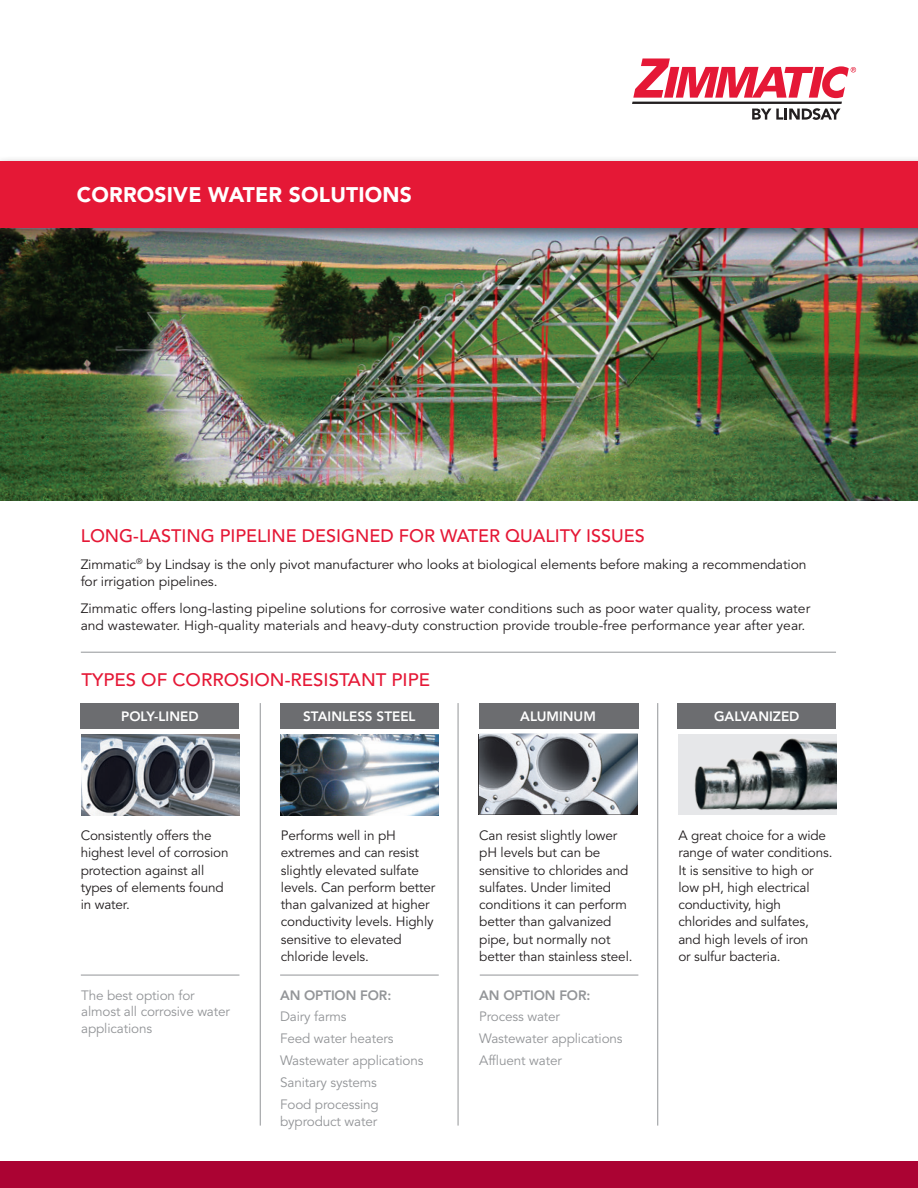
<style>
.page{position:relative;width:918px;height:1188px;background:#fff}
.page>*{position:absolute;margin:0;border:0;box-sizing:border-box;transform-origin:0 0}
.t1{font:900 21px "Avenir LT Std";letter-spacing:.01em;color:#fff}
.t2{font:500 18px "Avenir LT Std";color:#e51836}
.t3{font:13.5px/17.2px "Avenir LT Std";letter-spacing:-.01em;color:#231f20}
.t4{font:13.5px/16.5px "Avenir LT Std";letter-spacing:-.01em;color:#939598}
.t5{font:800 13.5px "Avenir LT Std";color:#fff}
.t6{font:800 13.5px "Avenir LT Std";letter-spacing:-.01em;color:#939598}
</style>
<div class="page">
<div style="left:81px;top:703px;width:158px;height:26px;background:#6c6d70"></div>
<div style="left:280px;top:703px;width:159px;height:26px;background:#6c6d70"></div>
<div style="left:479px;top:703px;width:159px;height:26px;background:#6c6d70"></div>
<div style="left:678px;top:703px;width:158px;height:26px;background:#6c6d70"></div>
<div style="left:0;top:1161px;width:918px;height:27px;background:#ab0333"></div>
<img style="left:82px;top:734px;width:157px;height:81px">
<img style="left:678px;top:734px;width:158px;height:81px">
<img style="left:281px;top:734px;width:158px;height:81px">
<img style="left:479px;top:734px;width:159px;height:81px">
<svg style="left:479px;top:796px;width:8px;height:19px"></svg>
<hr style="left:280px;top:975px;width:159px;height:1px;background:#939598">
<hr style="left:480px;top:975px;width:158px;height:1px;background:#939598">
<hr style="left:81px;top:975px;width:158px;height:1px;background:#939598">
<hr style="left:81px;top:652px;width:755px;height:1px;background:#939598">
<img style="left:0;top:244px;width:918px;height:256px">
<div style="left:0;top:156px;width:918px;height:88px;background:#231f20;opacity:.6"></div>
<div style="left:0;top:161px;width:918px;height:67px;background:#e51836"></div>
<svg style="left:632px;top:58px;width:224px;height:62px"></svg>
<hr style="left:260px;top:703px;width:1px;height:423px;background:#939598">
<hr style="left:458px;top:703px;width:1px;height:423px;background:#939598">
<hr style="left:657px;top:703px;width:1px;height:423px;background:#939598">
<p class="t1" style="left:77px;top:182px;width:337px">CORROSIVE WATER SOLUTIONS</p>
<p class="t2" style="left:81px;top:525px;width:566px">LONG-LASTING PIPELINE DESIGNED FOR WATER QUALITY ISSUES</p>
<p class="t3" style="left:81px;top:556px;width:727px">Zimmatic<sup>®</sup> by Lindsay is the only pivot manufacturer who looks at biological elements before making a recommendation for irrigation pipelines.</p>
<p class="t3" style="left:81px;top:600px;width:731px">Zimmatic offers long-lasting pipeline solutions for corrosive water conditions such as poor water quality, process water and wastewater. High-quality materials and heavy-duty construction provide trouble-free performance year after year.</p>
<p class="t2" style="left:82px;top:670px;width:350px">TYPES OF CORROSION-RESISTANT PIPE</p>
<p class="t5" style="left:121px;top:708px;width:79px">POLY-LINED</p>
<p class="t5" style="left:303px;top:708px;width:114px">STAINLESS STEEL</p>
<p class="t5" style="left:520px;top:708px;width:77px">ALUMINUM</p>
<p class="t5" style="left:714px;top:708px;width:87px">GALVANIZED</p>
<p class="t3" style="left:81px;top:827px;width:149px">Consistently offers the highest level of corrosion protection against all types of elements found in water.</p>
<p class="t3" style="left:678px;top:827px;width:156px">A great choice for a wide range of water conditions.<br>It is sensitive to high or low pH, high electrical conductivity, high chlorides and sulfates, and high levels of iron<br>or sulfur bacteria.</p>
<p class="t3" style="left:281px;top:827px;width:156px">Performs well in pH extremes and can resist slightly elevated sulfate levels. Can perform better than galvanized at higher conductivity levels. Highly sensitive to elevated chloride levels.</p>
<p class="t6" style="left:280px;top:987px;width:113px">AN OPTION FOR:</p>
<p class="t4" style="left:280px;top:1009px;width:68px">Dairy farms</p>
<p class="t4" style="left:280px;top:1031px;width:115px">Feed water heaters</p>
<p class="t4" style="left:280px;top:1053px;width:145px">Wastewater applications</p>
<p class="t4" style="left:280px;top:1075px;width:98px">Sanitary systems</p>
<p class="t4" style="left:280px;top:1097px;width:100px">Food processing byproduct water</p>
<p class="t3" style="left:479px;top:827px;width:155px">Can resist slightly lower pH levels but can be sensitive to chlorides and sulfates. Under limited conditions it can perform better than galvanized pipe, but normally not better than stainless steel.</p>
<p class="t6" style="left:479px;top:987px;width:113px">AN OPTION FOR:</p>
<p class="t4" style="left:479px;top:1009px;width:82px">Process water</p>
<p class="t4" style="left:479px;top:1031px;width:145px">Wastewater applications</p>
<p class="t4" style="left:479px;top:1053px;width:84px">Affluent water</p>
<p class="t4" style="left:81px;top:987px;width:150px">The best option for almost all corrosive water applications</p>
</div>
